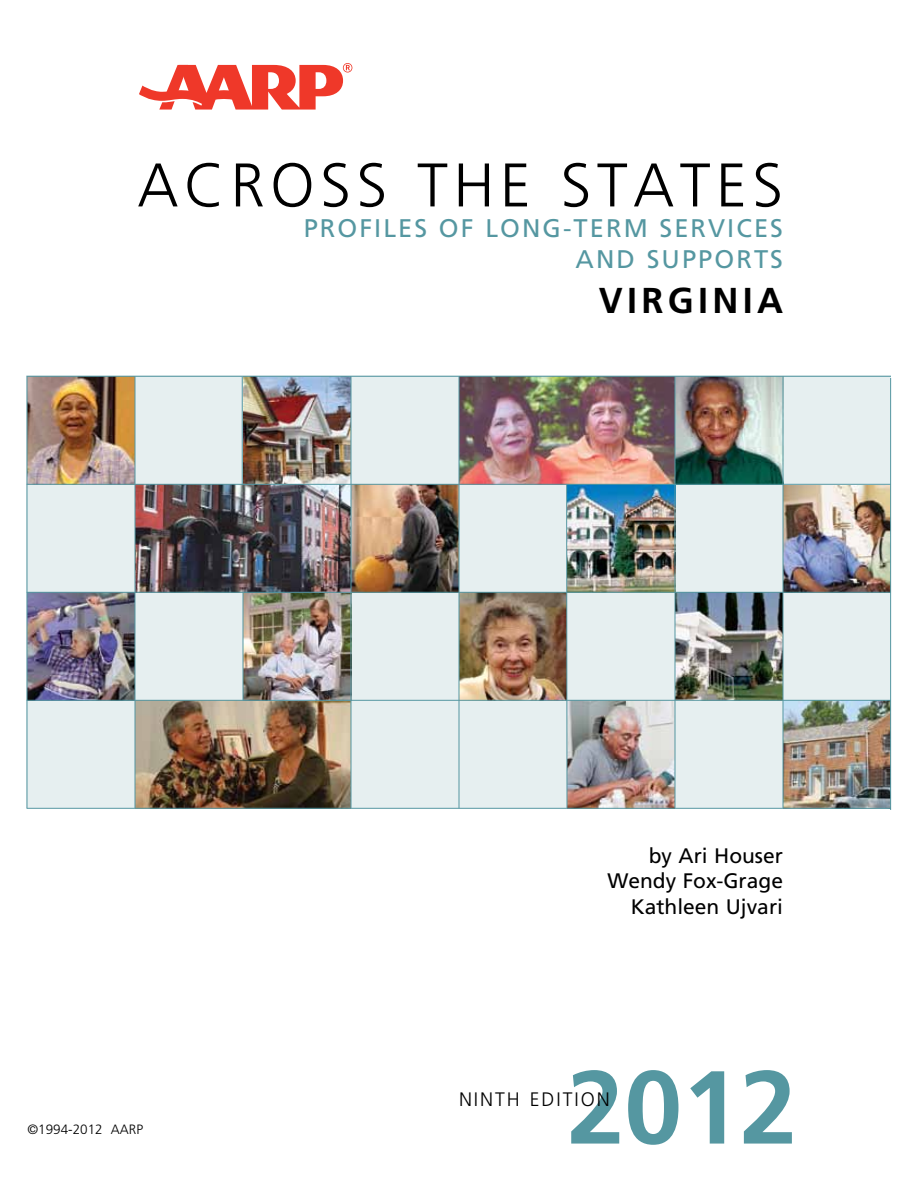
<style>
.page{position:relative;width:918px;height:1188px;background:#fff}
.page>*{position:absolute;margin:0;border:0;box-sizing:border-box;transform-origin:0 0}
.t1{font:700 103.5px "Frutiger LT";color:#5597a1}
.t2{font:300 61.5px "Frutiger LT";letter-spacing:.09em;color:#000}
.t3{font:700 36px "Frutiger LT";letter-spacing:.12em;color:#000}
.t4{font:25.5px/30.6px "Frutiger LT";letter-spacing:.08em;color:#5597a1;text-align:right}
.t5{font:21px/25.2px "Frutiger LT";color:#000;text-align:right}
.t6{font:300 19.5px "Frutiger LT";letter-spacing:.1em;color:#000}
.t7{font:300 13.5px "Frutiger LT";color:#000}
</style>
<div class="page">
<div style="left:27px;top:376px;width:864px;height:432px;background:#e6eff0"></div>
<svg style="left:139px;top:63px;width:213px;height:47px"></svg>
<img style="left:136px;top:701px;width:215px;height:107px">
<img style="left:784px;top:485px;width:106px;height:107px">
<img style="left:460px;top:593px;width:106px;height:107px">
<img style="left:28px;top:593px;width:107px;height:107px">
<img style="left:243px;top:377px;width:108px;height:107px">
<img style="left:784px;top:701px;width:106px;height:107px">
<img style="left:28px;top:377px;width:107px;height:107px">
<img style="left:460px;top:377px;width:215px;height:107px">
<img style="left:244px;top:593px;width:107px;height:107px">
<img style="left:567px;top:701px;width:108px;height:107px">
<img style="left:136px;top:485px;width:323px;height:107px">
<img style="left:676px;top:377px;width:107px;height:107px">
<img style="left:567px;top:485px;width:108px;height:107px">
<img style="left:676px;top:593px;width:107px;height:107px">
<hr style="left:351px;top:376px;width:1px;height:432px;background:#5597a1">
<hr style="left:243px;top:593px;width:1px;height:108px;background:#5597a1">
<hr style="left:135px;top:376px;width:1px;height:432px;background:#5597a1">
<hr style="left:459px;top:376px;width:1px;height:432px;background:#5597a1">
<hr style="left:566px;top:484px;width:1px;height:324px;background:#5597a1">
<hr style="left:675px;top:376px;width:1px;height:432px;background:#5597a1">
<hr style="left:783px;top:376px;width:1px;height:432px;background:#5597a1">
<hr style="left:27px;top:376px;width:864px;height:1px;background:#5597a1">
<hr style="left:27px;top:484px;width:864px;height:1px;background:#5597a1">
<hr style="left:27px;top:592px;width:864px;height:1px;background:#5597a1">
<hr style="left:27px;top:700px;width:864px;height:1px;background:#5597a1">
<hr style="left:27px;top:808px;width:863px;height:1px;background:#5597a1">
<hr style="left:27px;top:376px;width:1px;height:432px;background:#5597a1">
<hr style="left:242px;top:377px;width:1px;height:108px;background:#5597a1">
<hr style="left:890px;top:378px;width:1px;height:432px;background:#5597a1">
<h2 class="t2" style="left:137px;top:150px;width:647px">ACROSS THE STATES</h2>
<p class="t4" style="left:304px;top:213px;width:481px">PROFILES OF LONG-TERM SERVICES<br>AND SUPPORTS</p>
<h3 class="t3" style="left:599px;top:279px;width:186px">VIRGINIA</h3>
<p class="t7" style="left:27px;top:1122px;width:117px">©1994-2012 AARP</p>
<p class="t5" style="left:607px;top:843px;width:177px">by Ari Houser<br>Wendy Fox-Grage<br>Kathleen Ujvari</p>
<h1 class="t1" style="left:567px;top:1047px;width:232px">2012</h1>
<p class="t6" style="left:459px;top:1088px;width:152px">NINTH EDITION</p>
</div>
